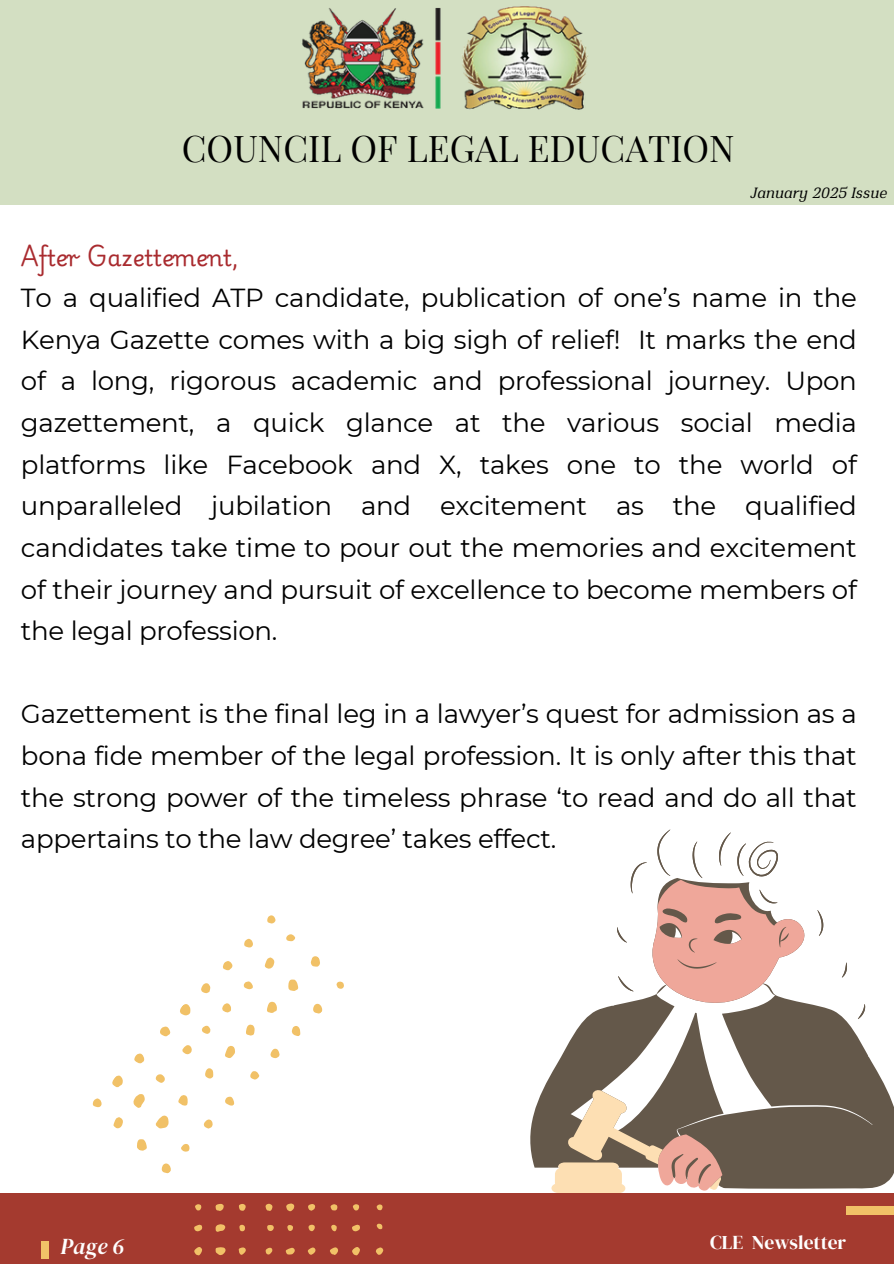
<style>
.page{position:relative;width:894px;height:1264px;background:#fff}
.page>*{position:absolute;margin:0;border:0;box-sizing:border-box;transform-origin:0 0}
.t1{font:36px "Playfair Display SC";color:#000}
.t2{font:26.1px/41.7px "Montserrat";letter-spacing:-.01em;color:#000;text-align:justify}
.t3{font:22.5px "Playwrite US Modern";color:#a92b2f}
.t4{font:italic 22.5px "DM Serif Display";color:#fff}
.t5{font:19.5px "DM Serif Display";color:#fff}
.t6{font:italic 16.5px "Montnapha";color:#000}
</style>
<div class="page">
<div style="left:0;top:0;width:893px;height:205px;background:#d3dfc2"></div>
<div style="left:0;top:1193px;width:893px;height:70px;background:#a43a2f"></div>
<div style="left:41px;top:1241px;width:8px;height:18px;background:#f1c167"></div>
<div style="left:846px;top:1206px;width:47px;height:8px;background:#f1c167"></div>
<svg style="left:155px;top:1115px;width:14px;height:14px"></svg>
<svg style="left:133px;top:1094px;width:12px;height:14px"></svg>
<svg style="left:225px;top:1045px;width:10px;height:13px"></svg>
<svg style="left:288px;top:979px;width:11px;height:12px"></svg>
<svg style="left:267px;top:1001px;width:10px;height:12px"></svg>
<svg style="left:180px;top:1004px;width:11px;height:12px"></svg>
<svg style="left:246px;top:1024px;width:9px;height:12px"></svg>
<svg style="left:310px;top:956px;width:10px;height:11px"></svg>
<svg style="left:178px;top:1095px;width:10px;height:11px"></svg>
<svg style="left:112px;top:1075px;width:11px;height:13px"></svg>
<svg style="left:313px;top:1003px;width:10px;height:11px"></svg>
<svg style="left:264px;top:957px;width:11px;height:12px"></svg>
<svg style="left:291px;top:1026px;width:10px;height:10px"></svg>
<svg style="left:205px;top:1068px;width:9px;height:11px"></svg>
<svg style="left:160px;top:1026px;width:11px;height:11px"></svg>
<svg style="left:270px;top:1048px;width:10px;height:11px"></svg>
<svg style="left:134px;top:1053px;width:11px;height:11px"></svg>
<svg style="left:225px;top:1096px;width:10px;height:10px"></svg>
<svg style="left:201px;top:983px;width:10px;height:11px"></svg>
<svg style="left:203px;top:1119px;width:10px;height:10px"></svg>
<svg style="left:223px;top:961px;width:10px;height:10px"></svg>
<svg style="left:250px;top:1071px;width:10px;height:9px"></svg>
<svg style="left:182px;top:1045px;width:10px;height:10px"></svg>
<svg style="left:222px;top:1003px;width:9px;height:10px"></svg>
<svg style="left:155px;top:1074px;width:10px;height:9px"></svg>
<svg style="left:244px;top:938px;width:9px;height:10px"></svg>
<svg style="left:137px;top:1139px;width:10px;height:12px"></svg>
<svg style="left:161px;top:1163px;width:10px;height:11px"></svg>
<svg style="left:113px;top:1117px;width:10px;height:12px"></svg>
<svg style="left:92px;top:1098px;width:10px;height:10px"></svg>
<svg style="left:181px;top:1144px;width:9px;height:8px"></svg>
<svg style="left:243px;top:981px;width:10px;height:9px"></svg>
<svg style="left:201px;top:1025px;width:10px;height:9px"></svg>
<svg style="left:267px;top:915px;width:9px;height:9px"></svg>
<svg style="left:336px;top:981px;width:8px;height:8px"></svg>
<svg style="left:286px;top:934px;width:10px;height:8px"></svg>
<svg style="left:215px;top:1247px;width:10px;height:8px"></svg>
<svg style="left:215px;top:1224px;width:10px;height:8px"></svg>
<svg style="left:286px;top:1247px;width:9px;height:7px"></svg>
<svg style="left:352px;top:1247px;width:8px;height:8px"></svg>
<svg style="left:330px;top:1247px;width:8px;height:7px"></svg>
<svg style="left:286px;top:1203px;width:8px;height:8px"></svg>
<svg style="left:307px;top:1247px;width:8px;height:7px"></svg>
<svg style="left:376px;top:1247px;width:7px;height:7px"></svg>
<svg style="left:238px;top:1247px;width:8px;height:7px"></svg>
<svg style="left:215px;top:1203px;width:9px;height:7px"></svg>
<svg style="left:352px;top:1224px;width:8px;height:7px"></svg>
<svg style="left:265px;top:1247px;width:7px;height:7px"></svg>
<svg style="left:265px;top:1203px;width:7px;height:7px"></svg>
<svg style="left:239px;top:1204px;width:6px;height:6px"></svg>
<svg style="left:308px;top:1204px;width:7px;height:6px"></svg>
<svg style="left:330px;top:1204px;width:7px;height:6px"></svg>
<svg style="left:267px;top:1225px;width:7px;height:6px"></svg>
<svg style="left:308px;top:1224px;width:7px;height:7px"></svg>
<svg style="left:239px;top:1224px;width:6px;height:7px"></svg>
<svg style="left:353px;top:1204px;width:6px;height:6px"></svg>
<svg style="left:194px;top:1247px;width:8px;height:8px"></svg>
<svg style="left:194px;top:1224px;width:8px;height:7px"></svg>
<svg style="left:195px;top:1204px;width:6px;height:6px"></svg>
<svg style="left:331px;top:1224px;width:5px;height:7px"></svg>
<svg style="left:287px;top:1225px;width:6px;height:5px"></svg>
<svg style="left:376px;top:1204px;width:6px;height:6px"></svg>
<svg style="left:376px;top:1223px;width:6px;height:6px"></svg>
<img style="left:301px;top:6px;width:287px;height:104px">
<svg style="left:530px;top:1062px;width:363px;height:126px;fill:#64584a"></svg>
<svg style="left:551px;top:829px;width:321px;height:363px"></svg>
<h3 class="t1" style="left:182px;top:123px;width:554px">COUNCIL OF LEGAL EDUCATION</h3>
<h2 class="t6" style="left:750px;top:183px;width:138px">January 2025 Issue</h2>
<p class="t3" style="left:21px;top:245px;width:219px">After Gazettement,</p>
<h1 class="t2" style="left:21px;top:277px;width:837px">To a qualified ATP candidate, publication of one’s name in the Kenya Gazette comes with a big sigh of relief! It marks the end of a long, rigorous academic and professional journey. Upon gazettement, a quick glance at the various social media platforms like Facebook and X, takes one to the world of unparalleled jubilation and excitement as the qualified candidates take time to pour out the memories and excitement of their journey and pursuit of excellence to become members of the legal profession.</h1>
<p class="t2" style="left:21px;top:693px;width:837px">Gazettement is the final leg in a lawyer’s quest for admission as a bona fide member of the legal profession. It is only after this that the strong power of the timeless phrase ‘to read and do all that appertains to the law degree’ takes effect.</p>
<p class="t4" style="left:60px;top:1230px;width:66px">Page 6</p>
<h2 class="t5" style="left:710px;top:1228px;width:137px">CLE Newsletter</h2>
</div>
